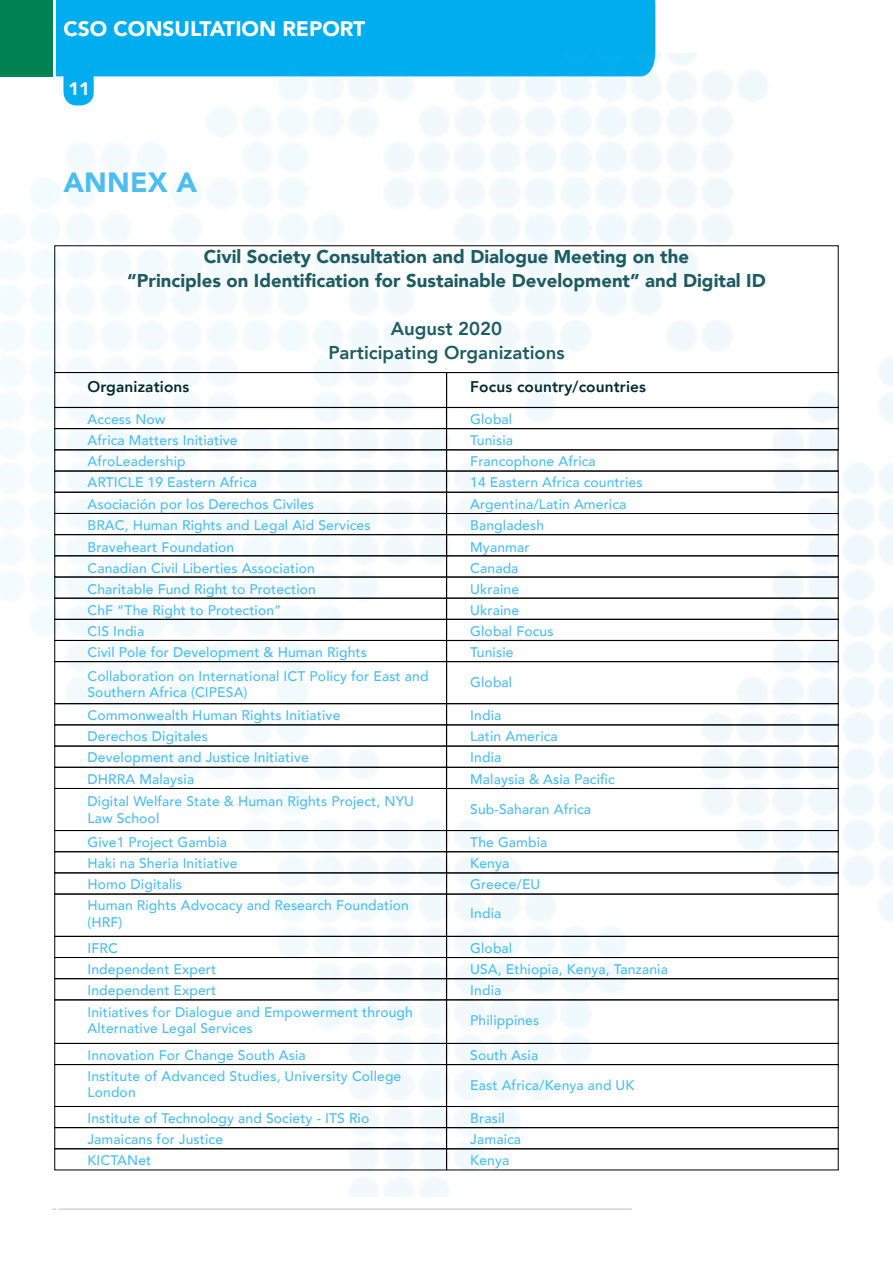
<style>
.page{position:relative;width:893px;height:1263px;background:#fff}
.page>*{position:absolute;margin:0;border:0;box-sizing:border-box;transform-origin:0 0}
.t1{font:900 27.75px "Avenir";letter-spacing:.01em;color:#4dbdf0}
.t2{font:900 21px "Avenir";color:#fff}
.t3{font:900 18.6px/24px "Avenir";color:#1e5c64;text-align:center}
.t4{font:800 18.6px/24px "Avenir";color:#1e5c64;text-align:center}
.t5{font:900 18px "Avenir";color:#fff}
.t6{font:800 15.45px "Avenir";letter-spacing:.01em;color:#002b30}
.t7{font:500 13.95px/16.2px "Avenir";letter-spacing:.01em;color:#4dbdf0}
.t8{font:900 9px "Avenir";color:#fff}
</style>
<div class="page">
<div style="left:56px;top:0;width:599px;height:54px;background:#00aeef"></div>
<hr style="left:51px;top:1208px;width:581px;height:2px;background:#d1d3d4">
<div style="left:0;top:0;width:53px;height:76px;background:#008252"></div>
<img style="left:0;top:54px;width:893px;height:1143px">
<div style="left:63px;top:65px;width:31px;height:41px;background:#00aeef;border-radius:14px"></div>
<div style="left:55px;top:372px;width:392px;height:36px;border:1px solid #000"></div>
<div style="left:446px;top:372px;width:392px;height:36px;border:1px solid #000"></div>
<div style="left:55px;top:407px;width:392px;height:22px;border:1px solid #000"></div>
<div style="left:446px;top:407px;width:392px;height:22px;border:1px solid #000"></div>
<div style="left:55px;top:428px;width:392px;height:22px;border:1px solid #000"></div>
<div style="left:446px;top:428px;width:392px;height:22px;border:1px solid #000"></div>
<div style="left:55px;top:471px;width:392px;height:21px;border:1px solid #000"></div>
<div style="left:446px;top:471px;width:392px;height:21px;border:1px solid #000"></div>
<div style="left:55px;top:492px;width:392px;height:22px;border:1px solid #000"></div>
<div style="left:446px;top:492px;width:392px;height:22px;border:1px solid #000"></div>
<div style="left:55px;top:513px;width:392px;height:22px;border:1px solid #000"></div>
<div style="left:446px;top:513px;width:392px;height:22px;border:1px solid #000"></div>
<div style="left:55px;top:534px;width:392px;height:22px;border:1px solid #000"></div>
<div style="left:447px;top:534px;width:391px;height:22px;border:1px solid #000"></div>
<div style="left:55px;top:577px;width:392px;height:21px;border:1px solid #000"></div>
<div style="left:446px;top:577px;width:392px;height:21px;border:1px solid #000"></div>
<div style="left:55px;top:598px;width:392px;height:21px;border:1px solid #000"></div>
<div style="left:446px;top:598px;width:392px;height:21px;border:1px solid #000"></div>
<div style="left:55px;top:619px;width:392px;height:22px;border:1px solid #000"></div>
<div style="left:446px;top:619px;width:392px;height:22px;border:1px solid #000"></div>
<div style="left:55px;top:640px;width:392px;height:22px;border:1px solid #000"></div>
<div style="left:446px;top:640px;width:392px;height:22px;border:1px solid #000"></div>
<div style="left:55px;top:661px;width:392px;height:43px;border:1px solid #000"></div>
<div style="left:446px;top:661px;width:392px;height:43px;border:1px solid #000"></div>
<div style="left:55px;top:703px;width:392px;height:22px;border:1px solid #000"></div>
<div style="left:446px;top:703px;width:392px;height:22px;border:1px solid #000"></div>
<div style="left:55px;top:746px;width:392px;height:21px;border:1px solid #000"></div>
<div style="left:446px;top:746px;width:392px;height:21px;border:1px solid #000"></div>
<div style="left:55px;top:767px;width:392px;height:22px;border:1px solid #000"></div>
<div style="left:446px;top:767px;width:392px;height:22px;border:1px solid #000"></div>
<div style="left:55px;top:788px;width:392px;height:43px;border:1px solid #000"></div>
<div style="left:446px;top:788px;width:392px;height:43px;border:1px solid #000"></div>
<div style="left:55px;top:830px;width:392px;height:22px;border:1px solid #000"></div>
<div style="left:446px;top:830px;width:392px;height:22px;border:1px solid #000"></div>
<div style="left:55px;top:851px;width:392px;height:22px;border:1px solid #000"></div>
<div style="left:446px;top:851px;width:392px;height:22px;border:1px solid #000"></div>
<div style="left:55px;top:894px;width:392px;height:42px;border:1px solid #000"></div>
<div style="left:446px;top:894px;width:392px;height:42px;border:1px solid #000"></div>
<div style="left:55px;top:936px;width:392px;height:22px;border:1px solid #000"></div>
<div style="left:446px;top:936px;width:392px;height:22px;border:1px solid #000"></div>
<div style="left:55px;top:957px;width:392px;height:22px;border:1px solid #000"></div>
<div style="left:446px;top:957px;width:392px;height:22px;border:1px solid #000"></div>
<div style="left:55px;top:978px;width:392px;height:22px;border:1px solid #000"></div>
<div style="left:446px;top:978px;width:392px;height:22px;border:1px solid #000"></div>
<div style="left:55px;top:1043px;width:392px;height:22px;border:1px solid #000"></div>
<div style="left:446px;top:1043px;width:392px;height:22px;border:1px solid #000"></div>
<div style="left:55px;top:1064px;width:392px;height:43px;border:1px solid #000"></div>
<div style="left:446px;top:1064px;width:392px;height:43px;border:1px solid #000"></div>
<div style="left:55px;top:1106px;width:392px;height:22px;border:1px solid #000"></div>
<div style="left:446px;top:1106px;width:392px;height:22px;border:1px solid #000"></div>
<div style="left:55px;top:1127px;width:392px;height:22px;border:1px solid #000"></div>
<div style="left:446px;top:1127px;width:392px;height:22px;border:1px solid #000"></div>
<div style="left:55px;top:1148px;width:392px;height:22px;border:1px solid #000"></div>
<div style="left:446px;top:1148px;width:392px;height:22px;border:1px solid #000"></div>
<h2 class="t2" style="left:63px;top:20px;width:303px">CSO CONSULTATION REPORT</h2>
<p class="t5" style="left:68px;top:81px;width:23px">11</p>
<h1 class="t1" style="left:63px;top:171px;width:135px">ANNEX A</h1>
<p class="t8" style="left:49px;top:1205px;width:12px">13</p>
<h3 class="t3" style="left:127px;top:244px;width:640px">Civil Society Consultation and Dialogue Meeting on the<br>“Principles on Identification for Sustainable Development” and Digital ID</h3>
<h3 class="t4" style="left:328px;top:318px;width:238px">August 2020<br>Participating Organizations</h3>
<p class="t6" style="left:87px;top:380px;width:103px">Organizations</p>
<p class="t6" style="left:470px;top:380px;width:177px">Focus country/countries</p>
<p class="t7" style="left:87px;top:410px;width:80px">Access Now</p>
<p class="t7" style="left:470px;top:410px;width:44px">Global</p>
<p class="t7" style="left:87px;top:431px;width:152px">Africa Matters Initiative</p>
<p class="t7" style="left:470px;top:431px;width:44px">Tunisia</p>
<p class="t7" style="left:87px;top:453px;width:100px">AfroLeadership</p>
<p class="t7" style="left:470px;top:453px;width:127px">Francophone Africa</p>
<p class="t7" style="left:87px;top:474px;width:171px">ARTICLE 19 Eastern Africa</p>
<p class="t7" style="left:470px;top:474px;width:174px">14 Eastern Africa countries</p>
<p class="t7" style="left:87px;top:495px;width:228px">Asociación por los Derechos Civiles</p>
<p class="t7" style="left:470px;top:495px;width:158px">Argentina/Latin America</p>
<p class="t7" style="left:87px;top:516px;width:285px">BRAC, Human Rights and Legal Aid Services</p>
<p class="t7" style="left:470px;top:516px;width:75px">Bangladesh</p>
<p class="t7" style="left:87px;top:538px;width:148px">Braveheart Foundation</p>
<p class="t7" style="left:470px;top:538px;width:61px">Myanmar</p>
<p class="t7" style="left:87px;top:559px;width:229px">Canadian Civil Liberties Association</p>
<p class="t7" style="left:470px;top:559px;width:50px">Canada</p>
<p class="t7" style="left:87px;top:581px;width:230px">Charitable Fund Right to Protection</p>
<p class="t7" style="left:470px;top:581px;width:50px">Ukraine</p>
<p class="t7" style="left:87px;top:602px;width:196px">ChF “The Right to Protection”</p>
<p class="t7" style="left:470px;top:602px;width:50px">Ukraine</p>
<p class="t7" style="left:87px;top:622px;width:58px">CIS India</p>
<p class="t7" style="left:470px;top:622px;width:85px">Global Focus</p>
<p class="t7" style="left:87px;top:643px;width:281px">Civil Pole for Development &amp; Human Rights</p>
<p class="t7" style="left:470px;top:643px;width:45px">Tunisie</p>
<p class="t7" style="left:87px;top:667px;width:343px">Collaboration on International ICT Policy for East and<br>Southern Africa (CIPESA)</p>
<p class="t7" style="left:470px;top:673px;width:44px">Global</p>
<p class="t7" style="left:87px;top:706px;width:254px">Commonwealth Human Rights Initiative</p>
<p class="t7" style="left:470px;top:706px;width:33px">India</p>
<p class="t7" style="left:87px;top:728px;width:122px">Derechos Digitales</p>
<p class="t7" style="left:470px;top:728px;width:89px">Latin America</p>
<p class="t7" style="left:87px;top:749px;width:223px">Development and Justice Initiative</p>
<p class="t7" style="left:470px;top:749px;width:33px">India</p>
<p class="t7" style="left:87px;top:770px;width:108px">DHRRA Malaysia</p>
<p class="t7" style="left:470px;top:770px;width:146px">Malaysia &amp; Asia Pacific</p>
<p class="t7" style="left:87px;top:793px;width:328px">Digital Welfare State &amp; Human Rights Project, NYU<br>Law School</p>
<p class="t7" style="left:470px;top:800px;width:122px">Sub-Saharan Africa</p>
<p class="t7" style="left:87px;top:833px;width:141px">Give1 Project Gambia</p>
<p class="t7" style="left:470px;top:833px;width:79px">The Gambia</p>
<p class="t7" style="left:87px;top:854px;width:151px">Haki na Sheria Initiative</p>
<p class="t7" style="left:470px;top:854px;width:41px">Kenya</p>
<p class="t7" style="left:87px;top:875px;width:96px">Homo Digitalis</p>
<p class="t7" style="left:470px;top:875px;width:72px">Greece/EU</p>
<p class="t7" style="left:87px;top:897px;width:323px">Human Rights Advocacy and Research Foundation (HRF)</p>
<p class="t7" style="left:470px;top:904px;width:33px">India</p>
<p class="t7" style="left:87px;top:941px;width:32px">IFRC</p>
<p class="t7" style="left:470px;top:939px;width:44px">Global</p>
<p class="t7" style="left:87px;top:962px;width:130px">Independent Expert</p>
<p class="t7" style="left:470px;top:960px;width:199px">USA, Ethiopia, Kenya, Tanzania</p>
<p class="t7" style="left:87px;top:984px;width:130px">Independent Expert</p>
<p class="t7" style="left:470px;top:981px;width:33px">India</p>
<p class="t7" style="left:87px;top:1003px;width:327px">Initiatives for Dialogue and Empowerment through<br>Alternative Legal Services</p>
<p class="t7" style="left:470px;top:1013px;width:71px">Philippines</p>
<p class="t7" style="left:87px;top:1046px;width:220px">Innovation For Change South Asia</p>
<p class="t7" style="left:470px;top:1046px;width:69px">South Asia</p>
<p class="t7" style="left:87px;top:1067px;width:315px">Institute of Advanced Studies, University College<br>London</p>
<p class="t7" style="left:470px;top:1076px;width:166px">East Africa/Kenya and UK</p>
<p class="t7" style="left:87px;top:1109px;width:283px">Institute of Technology and Society - ITS Rio</p>
<p class="t7" style="left:470px;top:1109px;width:36px">Brasil</p>
<p class="t7" style="left:87px;top:1130px;width:137px">Jamaicans for Justice</p>
<p class="t7" style="left:470px;top:1130px;width:52px">Jamaica</p>
<p class="t7" style="left:87px;top:1154px;width:65px">KICTANet</p>
<p class="t7" style="left:470px;top:1151px;width:41px">Kenya</p>
</div>
